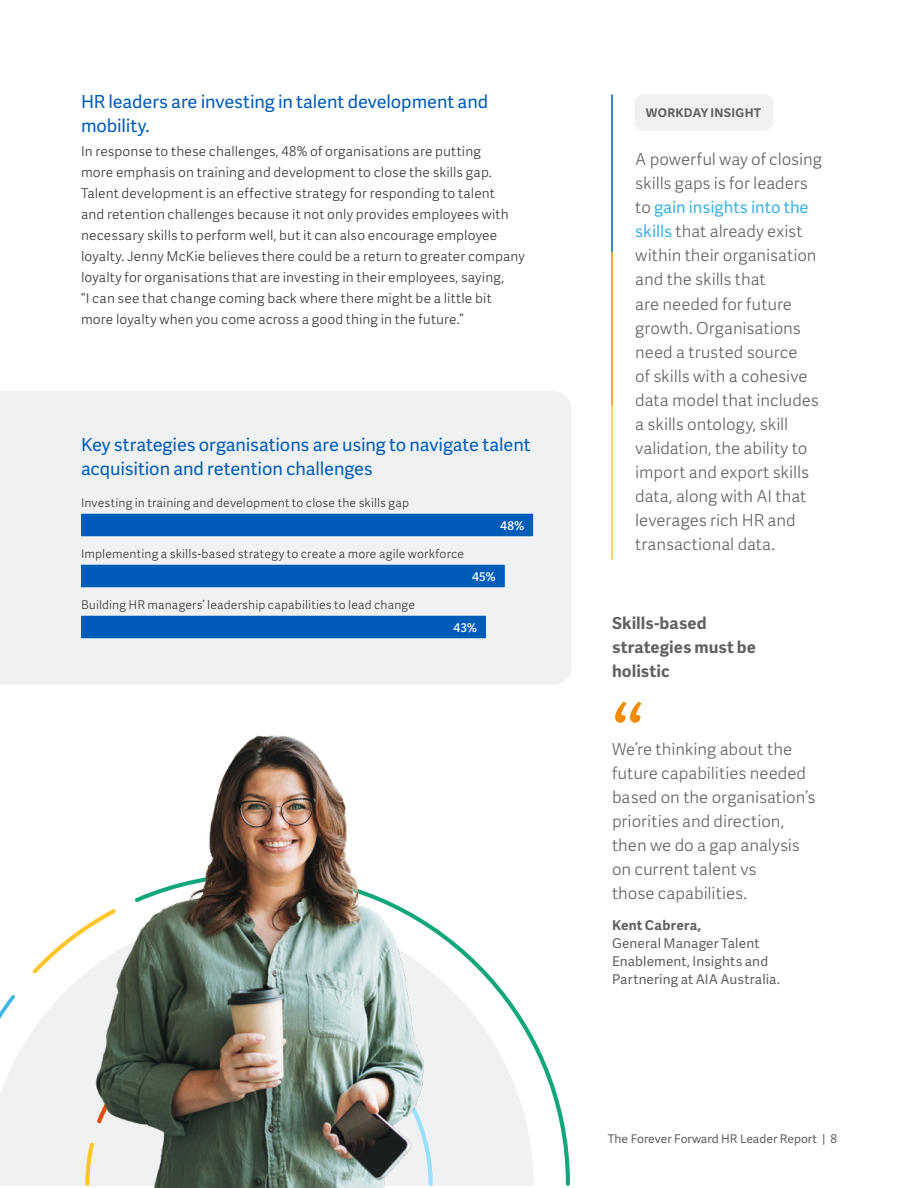
<style>
.page{position:relative;width:918px;height:1188px;background:#fff}
.page>*{position:absolute;margin:0;border:0;box-sizing:border-box;transform-origin:0 0}
.t1{font:300 97.5px "Workday Adelle Sans";color:#f38b00}
.t2{font:18px/24px "Workday Adelle Sans";letter-spacing:-.005em;color:#005cb9}
.t3{font:300 16.5px/24px "Workday Adelle Sans";color:#616161}
.t4{font:700 16.5px/24px "Workday Adelle Sans";letter-spacing:.005em;color:#616161}
.t5{font:300 13.5px/21px "Workday Adelle Sans";letter-spacing:.01em;color:#333}
.t6{font:13.5px/18px "Workday Adelle Sans";letter-spacing:.01em;color:#616161}
.t7{font:700 13.5px "Workday Adelle Sans";letter-spacing:.015em;color:#616161}
.t8{font:300 12px "Workday Adelle Sans";letter-spacing:.015em;color:#333}
.t9{font:12px "Workday Adelle Sans";color:#616161}
.t10{font:700 12px "Workday Adelle Sans";letter-spacing:.025em;color:#616161}
.t11{font:500 12px "Workday Adelle Sans";color:#fff}
.s1{font-weight:400;color:#40b4e5}
</style>
<div class="page">
<div style="left:0;top:391px;width:571px;height:294px;background:#f0f1f2"></div>
<svg style="left:15px;top:973px;width:57px;height:213px;fill:#f0f1f2"></svg>
<svg style="left:446px;top:935px;width:124px;height:251px"></svg>
<svg style="left:32px;top:935px;width:40px;height:38px"></svg>
<svg style="left:0;top:995px;width:15px;height:191px"></svg>
<div style="left:635px;top:94px;width:138px;height:36px;background:#f0f1f2;border-radius:9px"></div>
<div style="left:81px;top:514px;width:452px;height:22px;background:#005cb9"></div>
<div style="left:81px;top:565px;width:424px;height:22px;background:#005cb9"></div>
<div style="left:81px;top:616px;width:405px;height:22px;background:#005cb9"></div>
<img style="left:72px;top:735px;width:374px;height:453px">
<h2 class="t2" style="left:81px;top:90px;width:409px">HR leaders are investing in talent development and mobility.</h2>
<p class="t5" style="left:81px;top:141px;width:445px">In response to these challenges, 48% of organisations are putting<br>more emphasis on training and development to close the skills gap.<br>Talent development is an effective strategy for responding to talent<br>and retention challenges because it not only provides employees with necessary skills to perform well, but it can also encourage employee loyalty. Jenny McKie believes there could be a return to greater company loyalty for organisations that are investing in their employees, saying,<br>“I can see that change coming back where there might be a little bit more loyalty when you come across a good thing in the future.”</p>
<h2 class="t2" style="left:81px;top:433px;width:451px">Key strategies organisations are using to navigate talent acquisition and retention challenges</h2>
<p class="t8" style="left:81px;top:496px;width:330px">Investing in training and development to close the skills gap</p>
<p class="t8" style="left:81px;top:547px;width:385px">Implementing a skills-based strategy to create a more agile workforce</p>
<p class="t8" style="left:81px;top:598px;width:336px">Building HR managers’ leadership capabilities to lead change</p>
<p class="t11" style="left:500px;top:518px;width:25px">48%</p>
<p class="t11" style="left:472px;top:569px;width:25px">45%</p>
<p class="t11" style="left:453px;top:620px;width:25px">43%</p>
<p class="t10" style="left:646px;top:105px;width:117px">WORKDAY INSIGHT</p>
<p class="t3" style="left:635px;top:148px;width:188px">A powerful way of closing skills gaps is for leaders to <span class="s1">gain insights into the skills</span> that already exist within their organisation and the skills that<br>are needed for future growth. Organisations need a trusted source<br>of skills with a cohesive data model that includes a skills ontology, skill validation, the ability to import and export skills data, along with AI that leverages rich HR and transactional data.</p>
<p class="t4" style="left:612px;top:611px;width:146px">Skills-based strategies must be holistic</p>
<h1 class="t1" style="left:612px;top:686px;width:34px">“</h1>
<p class="t3" style="left:612px;top:738px;width:205px">We’re thinking about the future capabilities needed based on the organisation’s priorities and direction, then we do a gap analysis on current talent vs<br>those capabilities.</p>
<p class="t7" style="left:612px;top:917px;width:91px">Kent Cabrera,</p>
<p class="t6" style="left:612px;top:935px;width:170px">General Manager Talent<br>Enablement, Insights and<br>Partnering at AIA Australia.</p>
<p class="t9" style="left:608px;top:1132px;width:231px">The Forever Forward HR Leader Report | 8</p>
</div>
